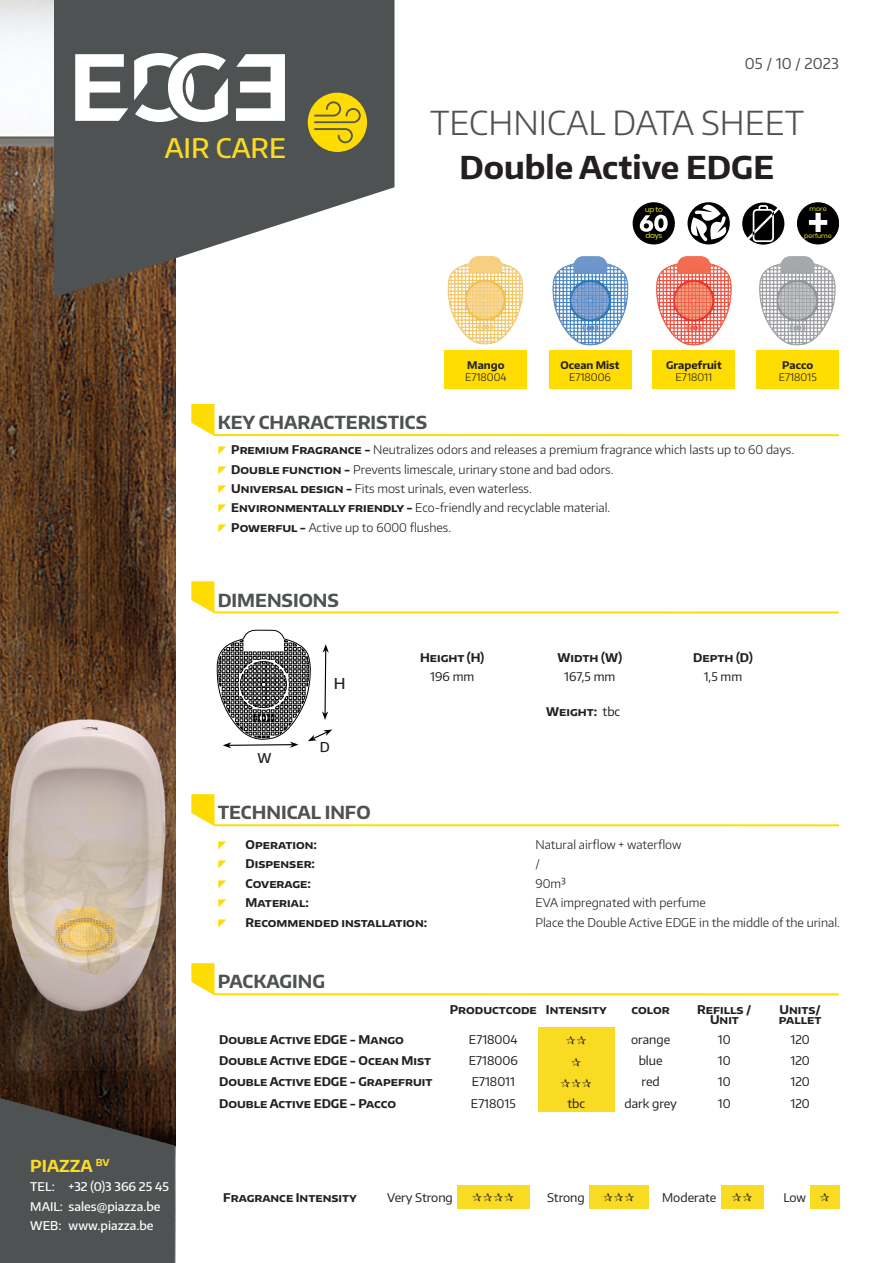
<style>
.page{position:relative;width:893px;height:1263px;background:#fff}
.page>*{position:absolute;margin:0;border:0;box-sizing:border-box;transform-origin:0 0}
.t1{font:300 33px "Encode Sans Normal";color:#4f5252}
.t2{font:700 31.5px "Encode Sans Normal";color:#231f20}
.t3{font:500 27px "Encode Sans Normal";color:#fadb24}
.t4{font:700 18px "Encode Sans Normal";color:#4f5252}
.t5{font:700 16.5px "Encode Sans Normal";color:#fadb24}
.t6{font:15px "Encode Sans Normal";color:#4f5252}
.t7{font:500 15px "Encode Sans Normal";color:#231f20}
.t8{font:500 13.5px "Encode Sans Normal";color:#231f20}
.t9{font:300 12px "Encode Sans Normal";color:#231f20}
.t10{font:700 12px/10.5px "Encode Sans Normal";color:#231f20;text-align:center}
.t11{font:12px "Encode Sans Normal";color:#231f20}
.t12{font:500 12px "Encode Sans Normal";color:#fff}
.t13{font:12px "toonarrow";color:#ffdc01}
.t14{font:700 10.5px/12px "Encode Sans Normal";color:#231f20;text-align:center}
.t15{font:300 10.5px/12px "Encode Sans Normal";color:#231f20}
.t16{font:7.35px "Poppins";letter-spacing:-.04em;color:#e3e424}
.t17{font:6.45px "Poppins";color:#e3e424}
.s1{font-weight:700}
.s2{font-weight:300}
.s3{font-family:"toonarrow";font-weight:400;color:#ffdc01}
.s4{font-weight:400}
</style>
<div class="page">
<div style="left:538px;top:1027px;width:77px;height:21px;background:#fadb24"></div>
<div style="left:538px;top:1048px;width:77px;height:21px;background:#fadb24"></div>
<div style="left:538px;top:1069px;width:77px;height:22px;background:#fadb24"></div>
<div style="left:538px;top:1091px;width:77px;height:21px;background:#fadb24"></div>
<div style="left:457px;top:1185px;width:72px;height:24px;background:#fadb24"></div>
<div style="left:589px;top:1185px;width:59px;height:24px;background:#fadb24"></div>
<div style="left:721px;top:1185px;width:42px;height:24px;background:#fadb24"></div>
<div style="left:810px;top:1185px;width:30px;height:24px;background:#fadb24"></div>
<svg style="left:633px;top:202px;width:42px;height:42px"></svg>
<svg style="left:797px;top:202px;width:42px;height:42px"></svg>
<img style="left:0;top:0;width:175px;height:1098px">
<svg style="left:0;top:1098px;width:175px;height:165px;background:#494948"></svg>
<svg style="left:688px;top:202px;width:42px;height:42px"></svg>
<svg style="left:742px;top:202px;width:42px;height:43px"></svg>
<img style="left:447px;top:256px;width:77px;height:89px">
<img style="left:552px;top:256px;width:77px;height:90px">
<img style="left:656px;top:256px;width:76px;height:90px">
<img style="left:759px;top:256px;width:77px;height:90px">
<div style="left:444px;top:350px;width:83px;height:38px;background:#fd0"></div>
<div style="left:549px;top:350px;width:82px;height:38px;background:#fd0"></div>
<div style="left:653px;top:350px;width:82px;height:38px;background:#fd0"></div>
<div style="left:756px;top:350px;width:83px;height:38px;background:#fd0"></div>
<svg style="left:54px;top:0;width:340px;height:298px;fill:#4f5252"></svg>
<svg style="left:75px;top:53px;width:210px;height:69px"></svg>
<div style="left:308px;top:93px;width:59px;height:59px;background:#ffdc01;border-radius:50%"></div>
<svg style="left:314px;top:101px;width:47px;height:42px"></svg>
<svg style="left:191px;top:404px;width:648px;height:32px"></svg>
<svg style="left:191px;top:581px;width:648px;height:32px"></svg>
<svg style="left:191px;top:794px;width:648px;height:32px"></svg>
<svg style="left:191px;top:963px;width:648px;height:32px"></svg>
<svg style="left:217px;top:630px;width:115px;height:118px"></svg>
<p class="t3" style="left:165px;top:130px;width:123px">AIR CARE</p>
<p class="t6" style="left:745px;top:54px;width:96px">05 / 10 / 2023</p>
<p class="t1" style="left:430px;top:101px;width:376px">TECHNICAL DATA SHEET</p>
<p class="t2" style="left:459px;top:146px;width:316px">Double Active EDGE</p>
<p class="t16" style="left:645px;top:205px;width:19px">up to</p>
<p class="t16" style="left:645px;top:231px;width:18px">days</p>
<p class="t17" style="left:809px;top:205px;width:19px">more</p>
<p class="t17" style="left:804px;top:231px;width:29px">perfume</p>
<p class="t15" style="left:465px;top:358px;width:43px"><span class="s1">Mango<br></span>E718004</p>
<p class="t14" style="left:561px;top:358px;width:60px">Ocean Mist<br><span class="s2">E718006</span></p>
<p class="t14" style="left:666px;top:358px;width:57px">Grapefruit<br><span class="s2">E718011</span></p>
<p class="t15" style="left:779px;top:358px;width:40px;text-align:center"><span class="s1">Pacco<br></span>E718015</p>
<p class="t4" style="left:218px;top:411px;width:211px">KEY CHARACTERISTICS</p>
<p class="t9" style="left:219px;top:442px;width:577px"><span class="s3">A</span> <span class="s1">Premium Fragrance -</span> Neutralizes odors and releases a premium fragrance which lasts up to 60 days.</p>
<p class="t9" style="left:219px;top:461px;width:396px"><span class="s3">A</span> <span class="s1">Double function -</span> Prevents limescale, urinary stone and bad odors.</p>
<p class="t9" style="left:219px;top:481px;width:315px"><span class="s3">A</span> <span class="s1">Universal design -</span> Fits most urinals, even waterless.</p>
<p class="t9" style="left:219px;top:500px;width:393px"><span class="s3">A</span> <span class="s1">Environmentally friendly -</span> Eco-friendly and recyclable material.</p>
<p class="t9" style="left:219px;top:519px;width:234px"><span class="s3">A</span> <span class="s1">Powerful -</span> Active up to 6000 flushes.</p>
<p class="t4" style="left:218px;top:588px;width:123px">DIMENSIONS</p>
<p class="t8" style="left:257px;top:749px;width:15px">W</p>
<p class="t7" style="left:334px;top:674px;width:13px">H</p>
<p class="t8" style="left:320px;top:738px;width:12px">D</p>
<p class="t4" style="left:218px;top:801px;width:154px">TECHNICAL INFO</p>
<p class="t10" style="left:420px;top:652px;width:66px">Height (H)</p>
<p class="t10" style="left:557px;top:652px;width:66px">Width (W)</p>
<p class="t10" style="left:693px;top:652px;width:61px">Depth (D)</p>
<p class="t11" style="left:430px;top:668px;width:46px">196 mm</p>
<p class="t11" style="left:564px;top:668px;width:53px">167,5 mm</p>
<p class="t11" style="left:704px;top:668px;width:40px">1,5 mm</p>
<p class="t10" style="left:546px;top:706px;width:76px">Weight: <span class="s4">tbc</span></p>
<p class="t13" style="left:219px;top:838px;width:10px">A</p>
<p class="t10" style="left:246px;top:839px;width:73px">Operation:</p>
<p class="t13" style="left:219px;top:857px;width:10px">A</p>
<p class="t10" style="left:246px;top:858px;width:71px">Dispenser:</p>
<p class="t13" style="left:219px;top:877px;width:10px">A</p>
<p class="t10" style="left:246px;top:878px;width:67px">Coverage:</p>
<p class="t13" style="left:219px;top:896px;width:10px">A</p>
<p class="t10" style="left:246px;top:897px;width:65px">Material:</p>
<p class="t13" style="left:219px;top:916px;width:10px">A</p>
<p class="t10" style="left:246px;top:917px;width:183px">Recommended installation:</p>
<p class="t4" style="left:218px;top:970px;width:109px">PACKAGING</p>
<p class="t9" style="left:536px;top:837px;width:147px">Natural airflow + waterflow</p>
<p class="t9" style="left:536px;top:856px;width:6px">/</p>
<p class="t9" style="left:536px;top:875px;width:32px">90m³</p>
<p class="t9" style="left:536px;top:895px;width:172px">EVA impregnated with perfume</p>
<p class="t9" style="left:536px;top:914px;width:306px">Place the Double Active EDGE in the middle of the urinal.</p>
<p class="t10" style="left:450px;top:1004px;width:89px">Productcode</p>
<p class="t10" style="left:546px;top:1004px;width:63px">Intensity</p>
<p class="t10" style="left:632px;top:1004px;width:40px">color</p>
<p class="t10" style="left:697px;top:1004px;width:56px">Refills /<br>Unit</p>
<p class="t10" style="left:779px;top:1004px;width:43px">Units/</p>
<p class="t10" style="left:779px;top:1014px;width:44px">pallet</p>
<p class="t5" style="left:30px;top:1155px;width:81px">PIAZZA <sup>BV</sup></p>
<p class="t12" style="left:30px;top:1179px;width:140px">TEL: +32 (0)3 366 25 45</p>
<p class="t12" style="left:30px;top:1198px;width:132px">MAIL: sales@piazza.be</p>
<p class="t12" style="left:30px;top:1218px;width:125px">WEB: www.piazza.be</p>
<p class="t10" style="left:219px;top:1034px;width:186px">Double Active EDGE - Mango</p>
<p class="t11" style="left:469px;top:1031px;width:50px">E718004</p>
<p class="t11" style="left:631px;top:1031px;width:41px">orange</p>
<p class="t11" style="left:718px;top:1031px;width:14px">10</p>
<p class="t11" style="left:790px;top:1031px;width:21px">120</p>
<p class="t10" style="left:219px;top:1055px;width:214px">Double Active EDGE - Ocean Mist</p>
<p class="t11" style="left:469px;top:1053px;width:50px">E718006</p>
<p class="t11" style="left:639px;top:1053px;width:25px">blue</p>
<p class="t11" style="left:718px;top:1053px;width:14px">10</p>
<p class="t11" style="left:790px;top:1053px;width:21px">120</p>
<p class="t10" style="left:219px;top:1076px;width:215px">Double Active EDGE - Grapefruit</p>
<p class="t11" style="left:472px;top:1074px;width:45px">E718011</p>
<p class="t11" style="left:642px;top:1074px;width:20px">red</p>
<p class="t11" style="left:718px;top:1074px;width:14px">10</p>
<p class="t11" style="left:790px;top:1074px;width:21px">120</p>
<p class="t10" style="left:219px;top:1097px;width:179px">Double Active EDGE - Pacco</p>
<p class="t11" style="left:471px;top:1095px;width:46px">E718015</p>
<p class="t11" style="left:567px;top:1095px;width:19px">tbc</p>
<p class="t11" style="left:625px;top:1095px;width:54px">dark grey</p>
<p class="t11" style="left:718px;top:1095px;width:14px">10</p>
<p class="t11" style="left:790px;top:1095px;width:21px">120</p>
<p class="t10" style="left:223px;top:1192px;width:135px">Fragrance Intensity</p>
<p class="t11" style="left:387px;top:1190px;width:67px">Very Strong</p>
<p class="t11" style="left:547px;top:1190px;width:39px">Strong</p>
<p class="t11" style="left:662px;top:1190px;width:56px">Moderate</p>
<p class="t11" style="left:783px;top:1190px;width:24px">Low</p>
</div>
